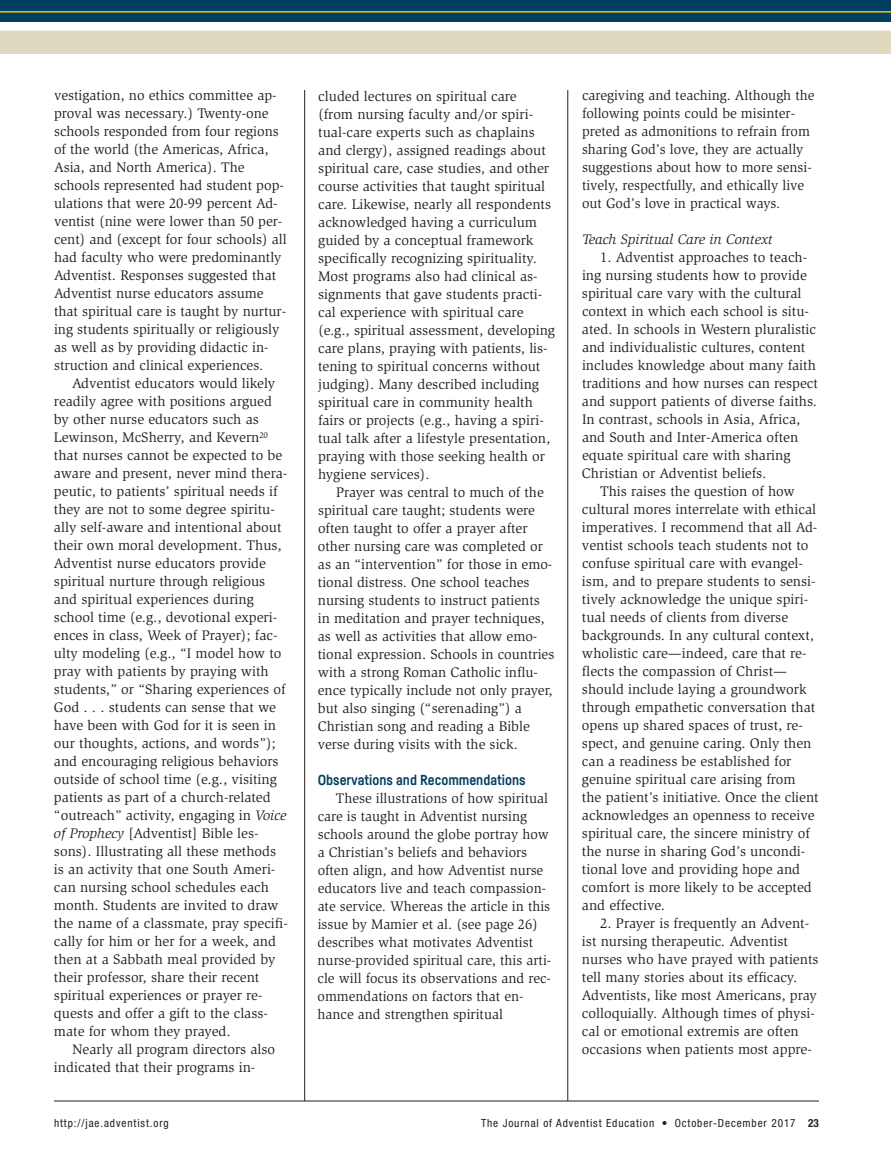
<style>
.page{position:relative;width:891px;height:1161px;background:#fff}
.page>*{position:absolute;margin:0;border:0;box-sizing:border-box;transform-origin:0 0}
.t1{font:14.25px/18px "Slimbach Std";color:#231f20}
.t2{font:700 14.25px "Fabrikat";color:#003f61}
.t3{font:italic 14.25px "Slimbach Std";color:#231f20}
.t4{font:condensed 11.25px "Helvetica Neue";letter-spacing:.08em;color:#231f20}
.s1{font-style:italic}
.s2{font-weight:700}
</style>
<div class="page">
<hr style="left:304px;top:90px;width:1px;height:1011px;background:#231f20">
<hr style="left:568px;top:90px;width:1px;height:1011px;background:#231f20">
<hr style="left:54px;top:1101px;width:765px;height:1px;background:#231f20">
<div style="left:0;top:30px;width:891px;height:24px;background:#dfd9bf"></div>
<div style="left:0;top:22px;width:891px;height:9px;background:#fff"></div>
<div style="left:0;top:0;width:891px;height:22px;background:#003f61"></div>
<hr style="left:0;top:11px;width:891px;height:2px;background:#fdbe12">
<p class="t1" style="left:54px;top:88px;width:234px">vestigation, no ethics committee ap&shy;proval was necessary.) Twenty-one schools responded from four regions of the world (the Americas, Africa, Asia, and North America). The schools represented had student pop&shy;ulations that were 20-99 percent Ad&shy;ventist (nine were lower than 50 per&shy;cent) and (except for four schools) all had faculty who were predominantly Adventist. Responses suggested that Adventist nurse educators assume that spiritual care is taught by nurtur&shy;ing students spiritually or religiously as well as by providing didactic in&shy;struction and clinical experiences.</p>
<p class="t1" style="left:54px;top:376px;width:235px;text-indent:18px">Adventist educators would likely readily agree with positions argued by other nurse educators such as Lewinson, McSherry, and Kevern<sup>20 </sup>that nurses cannot be expected to be aware and present, never mind thera&shy;peutic, to patients’ spiritual needs if they are not to some degree spiritu&shy;ally self-aware and intentional about their own moral development. Thus, Adventist nurse educators provide spiritual nurture through religious and spiritual experiences during school time (e.g., devotional experi&shy;ences in class, Week of Prayer); fac&shy;ulty modeling (e.g., “I model how to pray with patients by praying with students,” or “Sharing experiences of God . . . students can sense that we have been with God for it is seen in our thoughts, actions, and words”); and encouraging religious behaviors outside of school time (e.g., visiting patients as part of a church-related “outreach” activity, engaging in <span class="s1">Voice of Prophecy</span> [Adventist] Bible les&shy;sons). Illustrating all these methods is an activity that one South Ameri&shy;can nursing school schedules each month. Students are invited to draw the name of a classmate, pray specifi&shy;cally for him or her for a week, and then at a Sabbath meal provided by their professor, share their recent spiritual experiences or prayer re&shy;quests and offer a gift to the class&shy;mate for whom they prayed.</p>
<p class="t1" style="left:54px;top:1042px;width:223px;text-indent:18px">Nearly all program directors also indicated that their programs in-</p>
<p class="t1" style="left:318px;top:88px;width:238px">cluded lectures on spiritual care<br>(from nursing faculty and/or spiri&shy;tual-care experts such as chaplains and clergy), assigned readings about spiritual care, case studies, and other course activities that taught spiritual care. Likewise, nearly all respondents acknowledged having a curriculum guided by a conceptual framework specifically recognizing spirituality.<br>Most programs also had clinical as&shy;signments that gave students practi&shy;cal experience with spiritual care (e.g., spiritual assessment, developing care plans, praying with patients, lis&shy;tening to spiritual concerns without judging). Many described including spiritual care in community health fairs or projects (e.g., having a spiri&shy;tual talk after a lifestyle presentation, praying with those seeking health or hygiene services).</p>
<p class="t1" style="left:318px;top:484px;width:238px;text-indent:18px">Prayer was central to much of the spiritual care taught; students were often taught to offer a prayer after other nursing care was completed or as an “intervention” for those in emo&shy;tional distress. One school teaches nursing students to instruct patients in meditation and prayer techniques, as well as activities that allow emo&shy;tional expression. Schools in countries with a strong Roman Catholic influ&shy;ence typically include not only prayer, but also singing (“serenading”) a Christian song and reading a Bible verse during visits with the sick.</p>
<p class="t2" style="left:318px;top:775px;width:209px">Observations and Recommendations</p>
<p class="t1" style="left:318px;top:790px;width:235px;text-indent:18px">These illustrations of how spiritual care is taught in Adventist nursing schools around the globe portray how a Christian’s beliefs and behaviors often align, and how Adventist nurse educators live and teach compassion&shy;ate service. Whereas the article in this issue by Mamier et al. (see page 26) describes what motivates Adventist nurse-provided spiritual care, this arti&shy;cle will focus its observations and rec&shy;ommendations on factors that en&shy;hance and strengthen spiritual</p>
<p class="t1" style="left:582px;top:88px;width:234px">caregiving and teaching. Although the following points could be misinter&shy;preted as admonitions to refrain from sharing God’s love, they are actually suggestions about how to more sensi&shy;tively, respectfully, and ethically live out God’s love in practical ways.</p>
<p class="t3" style="left:582px;top:234px;width:192px">Teach Spiritual Care in Context</p>
<p class="t1" style="left:600px;top:250px;width:209px">1. Adventist approaches to teach-</p>
<p class="t1" style="left:582px;top:268px;width:227px">ing nursing students how to provide</p>
<p class="t1" style="left:582px;top:286px;width:221px">spiritual care vary with the cultural</p>
<p class="t1" style="left:582px;top:304px;width:229px">context in which each school is situ-</p>
<p class="t1" style="left:582px;top:322px;width:236px">ated. In schools in Western pluralistic</p>
<p class="t1" style="left:582px;top:340px;width:225px">and individualistic cultures, content</p>
<p class="t1" style="left:582px;top:358px;width:235px">includes knowledge about many faith</p>
<p class="t1" style="left:582px;top:376px;width:238px">traditions and how nurses can respect</p>
<p class="t1" style="left:582px;top:394px;width:237px">and support patients of diverse faiths.</p>
<p class="t1" style="left:582px;top:412px;width:220px">In contrast, schools in Asia, Africa,</p>
<p class="t1" style="left:582px;top:430px;width:218px">and South and Inter-America often</p>
<p class="t1" style="left:582px;top:448px;width:210px">equate spiritual care with sharing</p>
<p class="t1" style="left:582px;top:466px;width:186px">Christian or Adventist beliefs.</p>
<p class="t1" style="left:600px;top:484px;width:196px">This raises the question of how</p>
<p class="t1" style="left:582px;top:502px;width:236px">cultural mores interrelate with ethical</p>
<p class="t1" style="left:582px;top:520px;width:237px">imperatives. I recommend that all Ad-</p>
<p class="t1" style="left:582px;top:538px;width:228px">ventist schools teach students not to</p>
<p class="t1" style="left:582px;top:556px;width:222px">confuse spiritual care with evangel-</p>
<p class="t1" style="left:582px;top:574px;width:235px">ism, and to prepare students to sensi-</p>
<p class="t1" style="left:582px;top:592px;width:228px">tively acknowledge the unique spiri-</p>
<p class="t1" style="left:582px;top:610px;width:208px">tual needs of clients from diverse</p>
<p class="t1" style="left:582px;top:628px;width:234px">backgrounds. In any cultural context,</p>
<p class="t1" style="left:582px;top:646px;width:226px">wholistic care—indeed, care that re-</p>
<p class="t1" style="left:582px;top:664px;width:207px">flects the compassion of Christ—</p>
<p class="t1" style="left:582px;top:682px;width:226px">should include laying a groundwork</p>
<p class="t1" style="left:582px;top:700px;width:235px">through empathetic conversation that</p>
<p class="t1" style="left:582px;top:718px;width:222px">opens up shared spaces of trust, re-</p>
<p class="t1" style="left:582px;top:736px;width:231px">spect, and genuine caring. Only then</p>
<p class="t1" style="left:582px;top:754px;width:211px">can a readiness be established for</p>
<p class="t1" style="left:582px;top:772px;width:215px">genuine spiritual care arising from</p>
<p class="t1" style="left:582px;top:790px;width:238px">the patient’s initiative. Once the client</p>
<p class="t1" style="left:582px;top:808px;width:234px">acknowledges an openness to receive</p>
<p class="t1" style="left:582px;top:826px;width:229px">spiritual care, the sincere ministry of</p>
<p class="t1" style="left:582px;top:844px;width:225px">the nurse in sharing God’s uncondi-</p>
<p class="t1" style="left:582px;top:862px;width:220px">tional love and providing hope and</p>
<p class="t1" style="left:582px;top:880px;width:231px">comfort is more likely to be accepted</p>
<p class="t1" style="left:582px;top:898px;width:85px">and effective.</p>
<p class="t1" style="left:582px;top:916px;width:238px;text-indent:18px">2. Prayer is frequently an Advent&shy;ist nursing therapeutic. Adventist nurses who have prayed with patients tell many stories about its efficacy.<br>Adventists, like most Americans, pray colloquially. Although times of physi&shy;cal or emotional extremis are often occasions when patients most appre-</p>
<p class="t4" style="left:54px;top:1119px;width:116px">http://jae.adventist.org</p>
<p class="t4" style="left:481px;top:1119px;width:339px">The Journal of Adventist Education • October-December 2017 <span class="s2">23</span></p>
</div>
